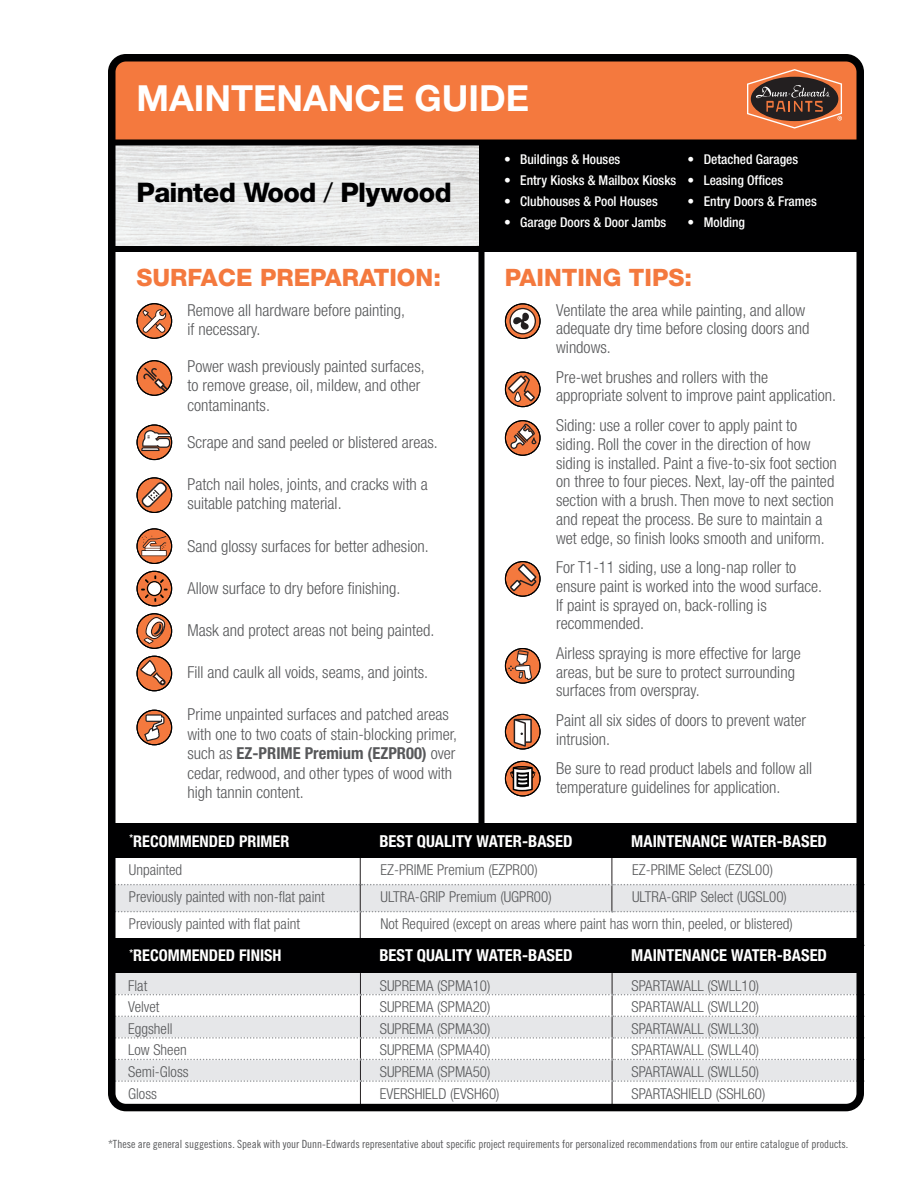
<style>
.page{position:relative;width:918px;height:1188px;background:#fff}
.page>*{position:absolute;margin:0;border:0;box-sizing:border-box;transform-origin:0 0}
.Maintenance_Guide{font:700 36px "Helvetica Neue LT Std";color:#fff}
.Substrate{font:800 27px "Helvetica Neue LT Std";letter-spacing:-.02em;color:#000001}
.Orange_Subs{font:800 24px "Helvetica Neue LT Std";color:#f4793e}
.Bullets_3{font:300 condensed 16.5px/18.8px "Helvetica Neue LT Std";color:#57585a}
.Table_Reverse_2{font:700 condensed 16.5px "Helvetica Neue LT Std";color:#fff}
.Table_Reverse{font:700 condensed 16.2px "Helvetica Neue LT Std";color:#fff}
.Table_Body{font:300 condensed 15px "Helvetica Neue LT Std";color:#57585a}
.t1{font:500 condensed 13.5px "Helvetica Neue LT Std";color:#fff}
.Legal{font:11.25px "Trade Gothic Cond Eighteen";color:#57585a}
.s1{font-weight:400}
.s2{font-weight:700}
</style>
<div class="page">
<div style="left:117px;top:63px;width:738px;height:77px;background:#f4793e"></div>
<img style="left:117px;top:146px;width:362px;height:100px">
<svg style="left:747px;top:69px;width:95px;height:60px"></svg>
<div style="left:112px;top:246px;width:748px;height:6px;background:#000001"></div>
<div style="left:112px;top:140px;width:748px;height:6px;background:#000001"></div>
<svg style="left:118px;top:912px;width:736px;height:26px"></svg>
<svg style="left:117px;top:858px;width:738px;height:54px"></svg>
<hr style="left:360px;top:912px;width:1px;height:33px;background:#231f20">
<div style="left:112px;top:823px;width:749px;height:35px;background:#000001"></div>
<svg style="left:505px;top:372px;width:36px;height:35px"></svg>
<svg style="left:505px;top:761px;width:36px;height:35px"></svg>
<svg style="left:117px;top:973px;width:738px;height:129px"></svg>
<div style="left:112px;top:938px;width:749px;height:35px;background:#000001"></div>
<svg style="left:137px;top:710px;width:35px;height:36px"></svg>
<div style="left:479px;top:143px;width:381px;height:106px;background:#000001"></div>
<svg style="left:505px;top:648px;width:36px;height:36px"></svg>
<svg style="left:137px;top:477px;width:35px;height:36px"></svg>
<svg style="left:505px;top:714px;width:36px;height:36px"></svg>
<svg style="left:505px;top:561px;width:36px;height:36px"></svg>
<svg style="left:505px;top:420px;width:36px;height:36px"></svg>
<div style="left:108px;top:54px;width:756px;height:1057px;border:8px solid #000001;border-radius:14px"></div>
<svg style="left:137px;top:360px;width:35px;height:36px"></svg>
<svg style="left:156px;top:380px;width:7px;height:7px"></svg>
<svg style="left:137px;top:303px;width:35px;height:36px"></svg>
<svg style="left:137px;top:613px;width:35px;height:36px"></svg>
<svg style="left:137px;top:656px;width:35px;height:35px"></svg>
<svg style="left:137px;top:528px;width:35px;height:36px"></svg>
<svg style="left:137px;top:571px;width:35px;height:35px"></svg>
<svg style="left:505px;top:303px;width:36px;height:36px"></svg>
<div style="left:478px;top:251px;width:6px;height:576px;background:#000001"></div>
<svg style="left:137px;top:424px;width:35px;height:36px"></svg>
<p class="Maintenance_Guide" style="left:137px;top:76px;width:394px">MAINTENANCE GUIDE</p>
<p class="Substrate" style="left:137px;top:176px;width:317px">Painted Wood <span class="s1">/</span> Plywood</p>
<p class="t1" style="left:504px;top:151px;width:118px">• Buildings &amp; Houses</p>
<p class="t1" style="left:504px;top:172px;width:174px">• Entry Kiosks &amp; Mailbox Kiosks</p>
<p class="t1" style="left:504px;top:193px;width:155px">• Clubhouses &amp; Pool Houses</p>
<p class="t1" style="left:504px;top:214px;width:164px">• Garage Doors &amp; Door Jambs</p>
<p class="t1" style="left:687px;top:151px;width:112px">• Detached Garages</p>
<p class="t1" style="left:687px;top:172px;width:97px">• Leasing Offices</p>
<p class="t1" style="left:687px;top:193px;width:131px">• Entry Doors &amp; Frames</p>
<p class="t1" style="left:687px;top:214px;width:59px">• Molding</p>
<p class="Orange_Subs" style="left:137px;top:263px;width:306px">SURFACE PREPARATION:</p>
<p class="Bullets_3" style="left:188px;top:300px;width:219px;line-height:19.5px">Remove all hardware before painting, if necessary.</p>
<p class="Bullets_3" style="left:188px;top:356px;width:239px;line-height:19.5px">Power wash previously painted surfaces, to remove grease, oil, mildew, and other contaminants.</p>
<p class="Bullets_3" style="left:188px;top:432px;width:252px">Scrape and sand peeled or blistered areas.</p>
<p class="Bullets_3" style="left:188px;top:474px;width:242px;line-height:19.5px">Patch nail holes, joints, and cracks with a suitable patching material.</p>
<p class="Bullets_3" style="left:188px;top:536px;width:243px">Sand glossy surfaces for better adhesion.</p>
<p class="Bullets_3" style="left:188px;top:578px;width:215px">Allow surface to dry before finishing.</p>
<p class="Bullets_3" style="left:188px;top:621px;width:249px">Mask and protect areas not being painted.</p>
<p class="Bullets_3" style="left:188px;top:663px;width:242px">Fill and caulk all voids, seams, and joints.</p>
<p class="Bullets_3" style="left:188px;top:705px;width:271px;line-height:19.5px">Prime unpainted surfaces and patched areas with one to two coats of stain-blocking primer, such as <span class="s2">EZ-PRIME Premium (EZPR00)</span> over cedar, redwood, and other types of wood with high tannin content.</p>
<p class="Orange_Subs" style="left:505px;top:263px;width:189px">PAINTING TIPS:</p>
<p class="Bullets_3" style="left:556px;top:300px;width:255px">Ventilate the area while painting, and allow adequate dry time before closing doors and windows.</p>
<p class="Bullets_3" style="left:556px;top:367px;width:281px">Pre-wet brushes and rollers with the appropriate solvent to improve paint application.</p>
<p class="Bullets_3" style="left:556px;top:416px;width:282px">Siding: use a roller cover to apply paint to siding. Roll the cover in the direction of how siding is installed. Paint a five-to-six foot section on three to four pieces. Next, lay-off the painted section with a brush. Then move to next section and repeat the process. Be sure to maintain a wet edge, so finish looks smooth and uniform.</p>
<p class="Bullets_3" style="left:556px;top:558px;width:267px">For T1-11 siding, use a long-nap roller to ensure paint is worked into the wood surface.<br>If paint is sprayed on, back-rolling is recommended.</p>
<p class="Bullets_3" style="left:556px;top:644px;width:246px">Airless spraying is more effective for large areas, but be sure to protect surrounding surfaces from overspray.</p>
<p class="Bullets_3" style="left:556px;top:711px;width:252px">Paint all six sides of doors to prevent water intrusion.</p>
<p class="Bullets_3" style="left:556px;top:759px;width:258px">Be sure to read product labels and follow all temperature guidelines for application.</p>
<p class="Table_Reverse" style="left:130px;top:831px;width:161px"><sup>*</sup>RECOMMENDED PRIMER</p>
<p class="Table_Reverse_2" style="left:379px;top:831px;width:195px">BEST QUALITY WATER-BASED</p>
<p class="Table_Reverse_2" style="left:631px;top:831px;width:197px">MAINTENANCE WATER-BASED</p>
<p class="Table_Body" style="left:129px;top:861px;width:55px">Unpainted</p>
<p class="Table_Body" style="left:381px;top:861px;width:159px">EZ-PRIME Premium (EZPR00)</p>
<p class="Table_Body" style="left:632px;top:861px;width:142px">EZ-PRIME Select (EZSL00)</p>
<p class="Table_Body" style="left:129px;top:888px;width:197px">Previously painted with non-flat paint</p>
<p class="Table_Body" style="left:381px;top:888px;width:173px">ULTRA-GRIP Premium (UGPR00)</p>
<p class="Table_Body" style="left:632px;top:888px;width:156px">ULTRA-GRIP Select (UGSL00)</p>
<p class="Table_Body" style="left:129px;top:915px;width:173px">Previously painted with flat paint</p>
<p class="Table_Body" style="left:381px;top:915px;width:414px">Not Required (except on areas where paint has worn thin, peeled, or blistered)</p>
<p class="Table_Reverse" style="left:130px;top:946px;width:153px"><sup>*</sup>RECOMMENDED FINISH</p>
<p class="Table_Reverse_2" style="left:379px;top:946px;width:195px">BEST QUALITY WATER-BASED</p>
<p class="Table_Reverse_2" style="left:631px;top:946px;width:197px">MAINTENANCE WATER-BASED</p>
<p class="Table_Body" style="left:128px;top:977px;width:21px">Flat</p>
<p class="Table_Body" style="left:380px;top:977px;width:112px">SUPREMA (SPMA10)</p>
<p class="Table_Body" style="left:631px;top:977px;width:129px">SPARTAWALL (SWLL10)</p>
<p class="Table_Body" style="left:128px;top:998px;width:33px">Velvet</p>
<p class="Table_Body" style="left:380px;top:998px;width:112px">SUPREMA (SPMA20)</p>
<p class="Table_Body" style="left:631px;top:998px;width:129px">SPARTAWALL (SWLL20)</p>
<p class="Table_Body" style="left:128px;top:1020px;width:46px">Eggshell</p>
<p class="Table_Body" style="left:380px;top:1020px;width:112px">SUPREMA (SPMA30)</p>
<p class="Table_Body" style="left:631px;top:1020px;width:129px">SPARTAWALL (SWLL30)</p>
<p class="Table_Body" style="left:128px;top:1041px;width:60px">Low Sheen</p>
<p class="Table_Body" style="left:380px;top:1041px;width:112px">SUPREMA (SPMA40)</p>
<p class="Table_Body" style="left:631px;top:1041px;width:129px">SPARTAWALL (SWLL40)</p>
<p class="Table_Body" style="left:128px;top:1063px;width:62px">Semi-Gloss</p>
<p class="Table_Body" style="left:380px;top:1063px;width:112px">SUPREMA (SPMA50)</p>
<p class="Table_Body" style="left:631px;top:1063px;width:129px">SPARTAWALL (SWLL50)</p>
<p class="Table_Body" style="left:128px;top:1085px;width:30px">Gloss</p>
<p class="Table_Body" style="left:380px;top:1085px;width:121px">EVERSHIELD (EVSH60)</p>
<p class="Table_Body" style="left:631px;top:1085px;width:135px">SPARTASHIELD (SSHL60)</p>
<p class="Legal" style="left:108px;top:1137px;width:742px">*These are general suggestions. Speak with your Dunn-Edwards representative about specific project requirements for personalized recommendations from our entire catalogue of products.</p>
</div>
